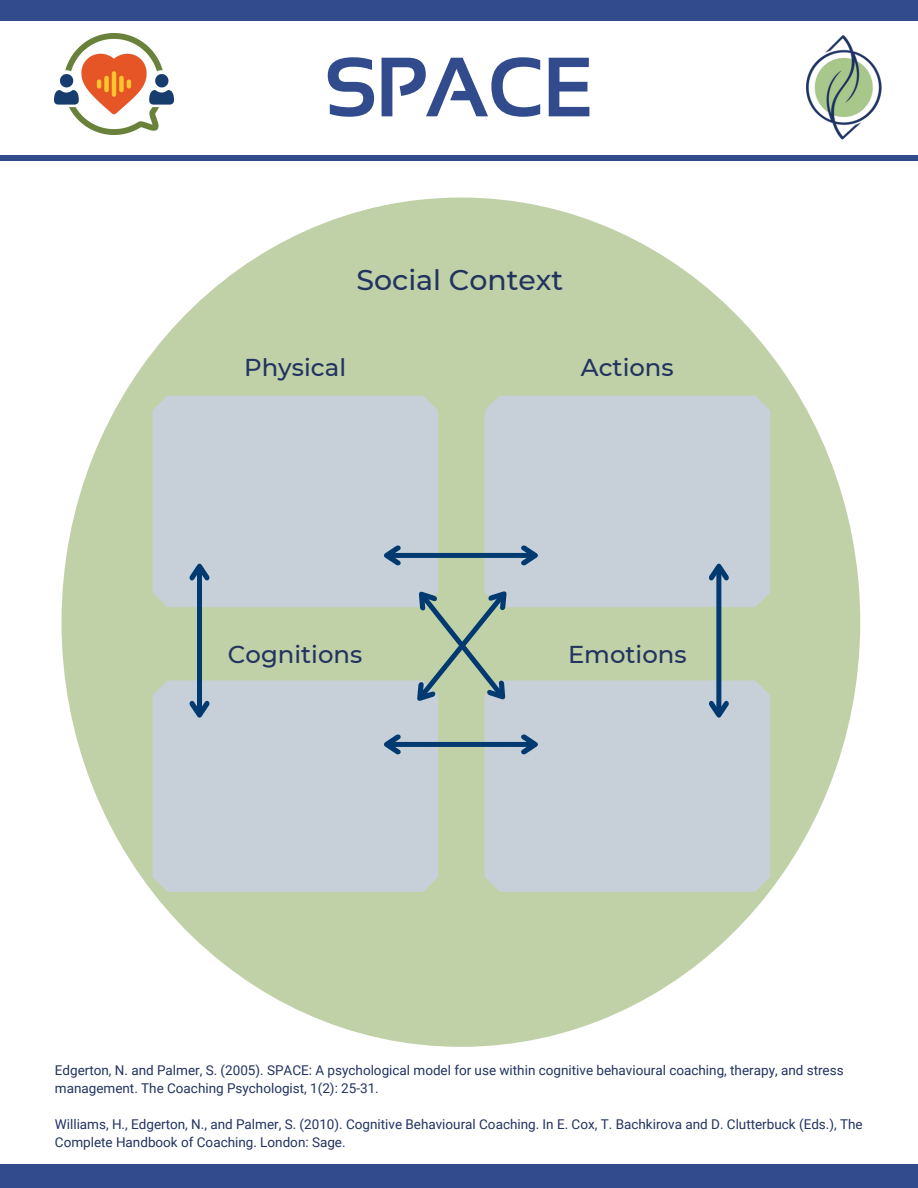
<style>
.page{position:relative;width:918px;height:1188px;background:#fff}
.page>*{position:absolute;margin:0;border:0;box-sizing:border-box;transform-origin:0 0}
.t1{font:700 84px "Sansation";letter-spacing:-.02em;color:#314b8c}
.t2{font:500 28.35px "Montserrat";color:#223360}
.t3{font:500 24.3px "Montserrat";color:#223360}
.t4{font:13.5px/18px "Roboto";color:#223360}
</style>
<div class="page">
<div style="left:0;top:0;width:918px;height:21px;background:#314b8c"></div>
<div style="left:0;top:1164px;width:918px;height:24px;background:#314b8c"></div>
<div style="left:0;top:156px;width:918px;height:5px;background:#314b8c"></div>
<img style="left:806px;top:35px;width:76px;height:105px">
<img style="left:54px;top:33px;width:119px;height:101px">
<div style="left:62px;top:197px;width:798px;height:850px;background:#c0d1a8;border-radius:50%"></div>
<div style="left:152px;top:396px;width:286px;height:211px;background:#c7d0d8"></div>
<div style="left:485px;top:396px;width:285px;height:211px;background:#c7d0d8"></div>
<div style="left:152px;top:680px;width:286px;height:212px;background:#c7d0d8"></div>
<div style="left:485px;top:680px;width:285px;height:212px;background:#c7d0d8"></div>
<div style="left:387px;top:553px;width:148px;height:5px;background:#003a70"></div>
<svg style="left:377px;top:541px;width:29px;height:29px"></svg>
<svg style="left:516px;top:541px;width:29px;height:29px"></svg>
<div style="left:387px;top:742px;width:148px;height:5px;background:#003a70"></div>
<svg style="left:377px;top:730px;width:29px;height:29px"></svg>
<svg style="left:516px;top:730px;width:29px;height:29px"></svg>
<div style="left:197px;top:566px;width:5px;height:149px;background:#003a70"></div>
<svg style="left:185px;top:557px;width:29px;height:29px"></svg>
<svg style="left:185px;top:696px;width:29px;height:28px"></svg>
<div style="left:716px;top:566px;width:6px;height:149px;background:#003a70"></div>
<svg style="left:704px;top:557px;width:29px;height:29px"></svg>
<svg style="left:704px;top:696px;width:29px;height:28px"></svg>
<svg style="left:403px;top:578px;width:118px;height:137px"></svg>
<h1 class="t1" style="left:325px;top:40px;width:270px">SPACE</h1>
<h2 class="t2" style="left:356px;top:262px;width:208px">Social Context</h2>
<h3 class="t3" style="left:244px;top:352px;width:104px">Physical</h3>
<h3 class="t3" style="left:581px;top:352px;width:94px">Actions</h3>
<h3 class="t3" style="left:228px;top:640px;width:136px">Cognitions</h3>
<h3 class="t3" style="left:568px;top:640px;width:120px">Emotions</h3>
<p class="t4" style="left:55px;top:1062px;width:790px">Edgerton, N. and Palmer, S. (2005). SPACE: A psychological model for use within cognitive behavioural coaching, therapy, and stress management. The Coaching Psychologist, 1(2): 25-31.</p>
<p class="t4" style="left:55px;top:1116px;width:809px">Williams, H., Edgerton, N., and Palmer, S. (2010). Cognitive Behavioural Coaching. In E. Cox, T. Bachkirova and D. Clutterbuck (Eds.), The<br>Complete Handbook of Coaching. London: Sage.</p>
</div>
